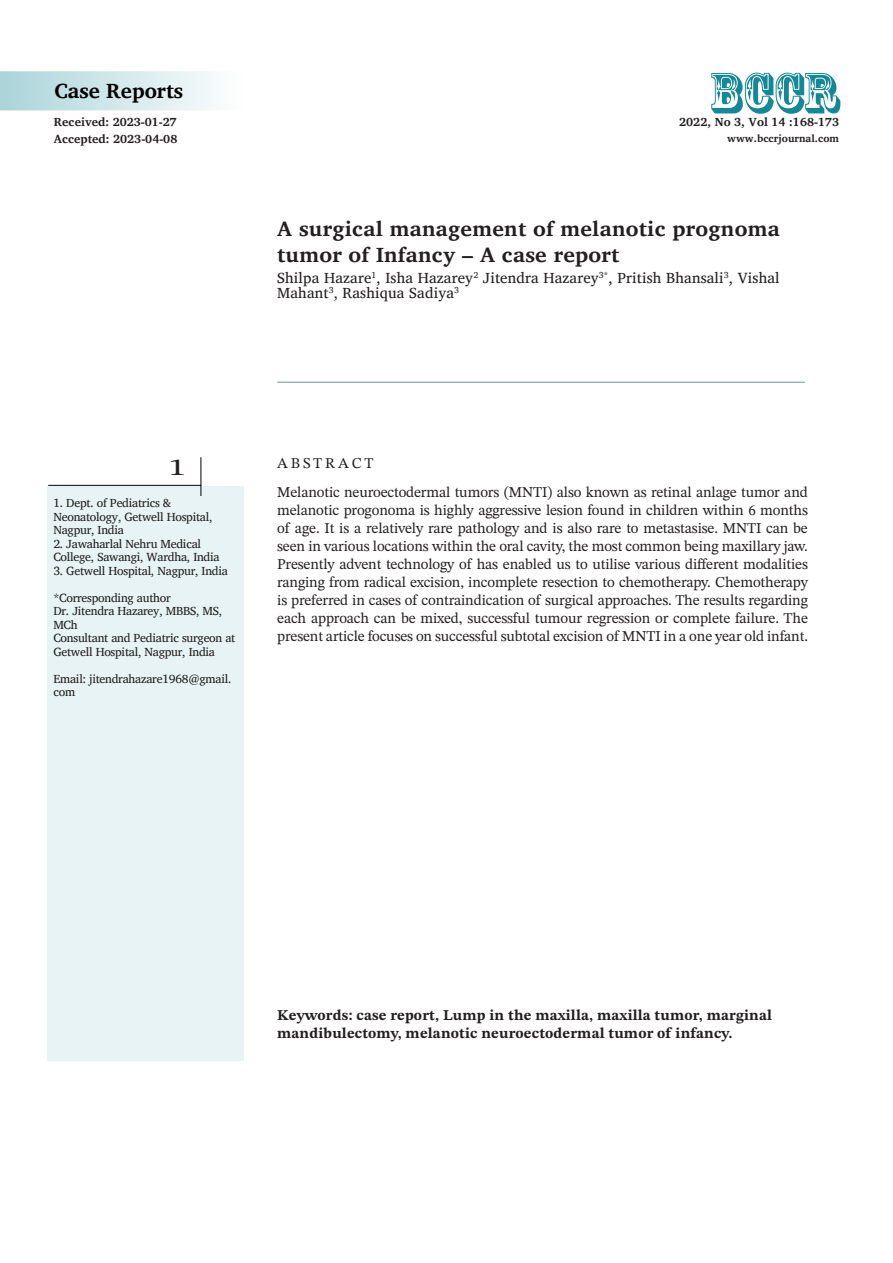
<style>
.page{position:relative;width:893px;height:1263px;background:#fff}
.page>*{position:absolute;margin:0;border:0;box-sizing:border-box;transform-origin:0 0}
.t1{font:54px "Rosewood Std";color:#138997}
.t2{font:24px "STIX Two Text";color:#231f20;scale:1.5 1}
.t3{font:700 21px/25.5px "Charis SIL";letter-spacing:.01em;color:#231f20;scale:1.04 1}
.t4{font:700 21px "Charis SIL";color:#000}
.t5{font:15px/18px "STIX Two Math";letter-spacing:-.01em;color:#231f20;text-align:justify}
.t6{font:700 15px/18px "STIX Two Text";letter-spacing:.01em;color:#231f20}
.t7{font:15px/15px "Charis SIL";letter-spacing:.01em;color:#231f20}
.t8{font:12px/13.5px "Charis SIL";letter-spacing:-.02em;color:#231f20}
.t9{font:700 12px "Charis SIL";color:#231f20}
.t10{font:700 10.5px "Charis SIL";color:#231f20}
</style>
<div class="page">
<svg style="left:0;top:71px;width:216px;height:40px;background:#d0e7ea"></svg>
<div style="left:48px;top:486px;width:196px;height:575px;background:#e7f3f4"></div>
<hr style="left:48px;top:485px;width:153px;height:1px;background:#000">
<hr style="left:201px;top:457px;width:1px;height:39px;background:#000">
<hr style="left:277px;top:382px;width:528px;height:1px;background:#798f92">
<p class="t4" style="left:55px;top:79px;width:130px">Case Reports</p>
<p class="t1" style="left:709px;top:61px;width:131px">BCCR</p>
<p class="t9" style="left:54px;top:114px;width:125px">Received: 2023-01-27</p>
<p class="t9" style="left:679px;top:114px;width:161px">2022, No 3, Vol 14 :168-173</p>
<p class="t9" style="left:54px;top:132px;width:125px">Accepted: 2023-04-08</p>
<p class="t10" style="left:727px;top:132px;width:113px">www.bccrjournal.com</p>
<p class="t3" style="left:277px;top:216px;width:485px">A surgical management of melanotic prognoma tumor of Infancy – A case report</p>
<p class="t7" style="left:277px;top:270px;width:504px">Shilpa Hazare<sup>1</sup>, Isha Hazarey<sup>2</sup> Jitendra Hazarey<sup>3*</sup>, Pritish Bhansali<sup>3</sup>, Vishal<br>Mahant<sup>3</sup>, Rashiqua Sadiya<sup>3</sup></p>
<p class="t2" style="left:168px;top:450px;width:13px">1</p>
<p class="t8" style="left:53px;top:496px;width:161px">1. Dept. of Pediatrics &amp;<br>Neonatology, Getwell Hospital,<br>Nagpur, India</p>
<p class="t8" style="left:53px;top:537px;width:168px">2. Jawaharlal Nehru Medical<br>College, Sawangi, Wardha, India</p>
<p class="t8" style="left:53px;top:564px;width:176px">3. Getwell Hospital, Nagpur, India</p>
<p class="t8" style="left:53px;top:591px;width:119px">*Corresponding author</p>
<p class="t8" style="left:53px;top:604px;width:170px">Dr. Jitendra Hazarey, MBBS, MS,<br>MCh</p>
<p class="t8" style="left:53px;top:631px;width:184px">Consultant and Pediatric surgeon at<br>Getwell Hospital, Nagpur, India</p>
<p class="t8" style="left:53px;top:672px;width:180px">Email: jitendrahazare1968@gmail. com</p>
<p class="t5" style="left:277px;top:454px;width:98px">A B S T R A C T</p>
<p class="t5" style="left:277px;top:483px;width:532px">Melanotic neuroectodermal tumors (MNTI) also known as retinal anlage tumor and melanotic progonoma is highly aggressive lesion found in children within 6 months of age. It is a relatively rare pathology and is also rare to metastasise. MNTI can be seen in various locations within the oral cavity, the most common being maxillary jaw.<br>Presently advent technology of has enabled us to utilise various different modalities ranging from radical excision, incomplete resection to chemotherapy. Chemotherapy is preferred in cases of contraindication of surgical approaches. The results regarding each approach can be mixed, successful tumour regression or complete failure. The present article focuses on successful subtotal excision of MNTI in a one year old infant.</p>
<p class="t6" style="left:277px;top:1006px;width:496px">Keywords: case report, Lump in the maxilla, maxilla tumor, marginal mandibulectomy, melanotic neuroectodermal tumor of infancy.</p>
</div>
